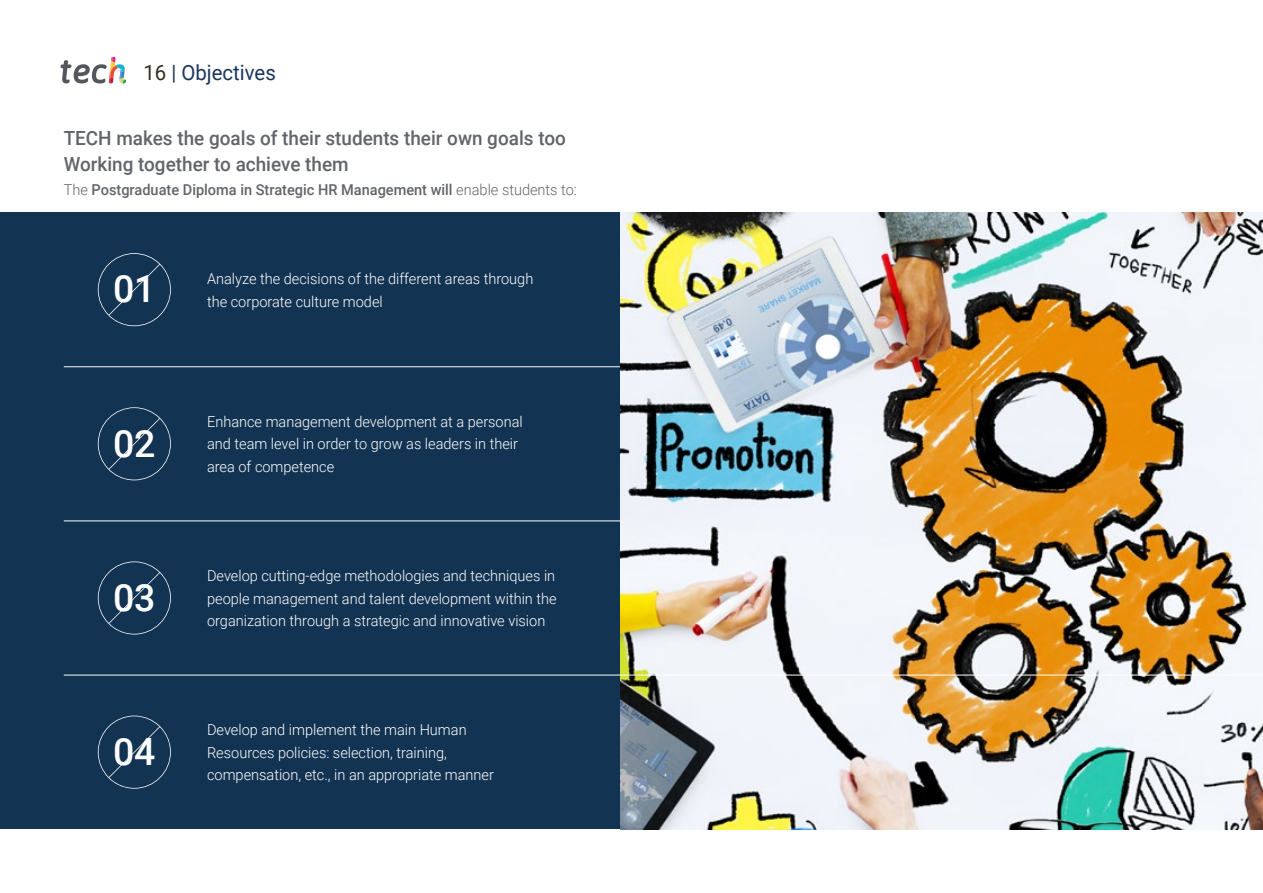
<style>
.page{position:relative;width:1263px;height:893px;background:#fff}
.page>*{position:absolute;margin:0;border:0;box-sizing:border-box;transform-origin:0 0}
.t1{font:500 37.5px "Roboto";color:#fff}
.t2{font:21px "Roboto";color:#1a355c}
.t3{font:500 19.5px/25.5px "Roboto";color:#61646a}
.t4{font:300 15px/22.5px "Roboto";color:#fff}
.t5{font:500 15px "Roboto";color:#61646a}
.s1{color:#312e20}
.s2{font-weight:300}
</style>
<div class="page">
<div style="left:0;top:213px;width:621px;height:616px;background:#123352"></div>
<svg style="left:98px;top:253px;width:73px;height:73px"></svg>
<svg style="left:98px;top:561px;width:73px;height:73px"></svg>
<svg style="left:98px;top:407px;width:73px;height:73px"></svg>
<svg style="left:98px;top:716px;width:73px;height:73px"></svg>
<svg style="left:61px;top:57px;width:65px;height:27px"></svg>
<hr style="left:64px;top:366px;width:1199px;height:1px;background:#fff">
<hr style="left:64px;top:521px;width:1199px;height:1px;background:#fff">
<img style="left:621px;top:213px;width:642px;height:616px">
<hr style="left:64px;top:675px;width:1199px;height:1px;background:#fff">
<h2 class="t2" style="left:144px;top:57px;width:134px"><span class="s1">16</span> | Objectives</h2>
<h3 class="t3" style="left:64px;top:125px;width:504px">TECH makes the goals of their students their own goals too<br>Working together to achieve them</h3>
<p class="t5" style="left:64px;top:179px;width:515px"><span class="s2">The</span> Postgraduate Diploma in Strategic HR Management will <span class="s2">enable students to:</span></p>
<h1 class="t1" style="left:113px;top:263px;width:44px">01</h1>
<h1 class="t1" style="left:113px;top:417px;width:44px">02</h1>
<h1 class="t1" style="left:113px;top:571px;width:44px">03</h1>
<h1 class="t1" style="left:113px;top:725px;width:44px">04</h1>
<p class="t4" style="left:207px;top:267px;width:328px">Analyze the decisions of the different areas through</p>
<p class="t4" style="left:207px;top:289px;width:177px">the corporate culture model</p>
<p class="t4" style="left:207px;top:410px;width:317px">Enhance management development at a personal and team level in order to grow as leaders in their area of competence</p>
<p class="t4" style="left:207px;top:564px;width:351px;text-align:justify">Develop cutting-edge methodologies and techniques in people management and talent development within the organization through a strategic and innovative vision</p>
<p class="t4" style="left:207px;top:718px;width:288px">Develop and implement the main Human<br>Resources policies: selection, training, compensation, etc., in an appropriate manner</p>
</div>
